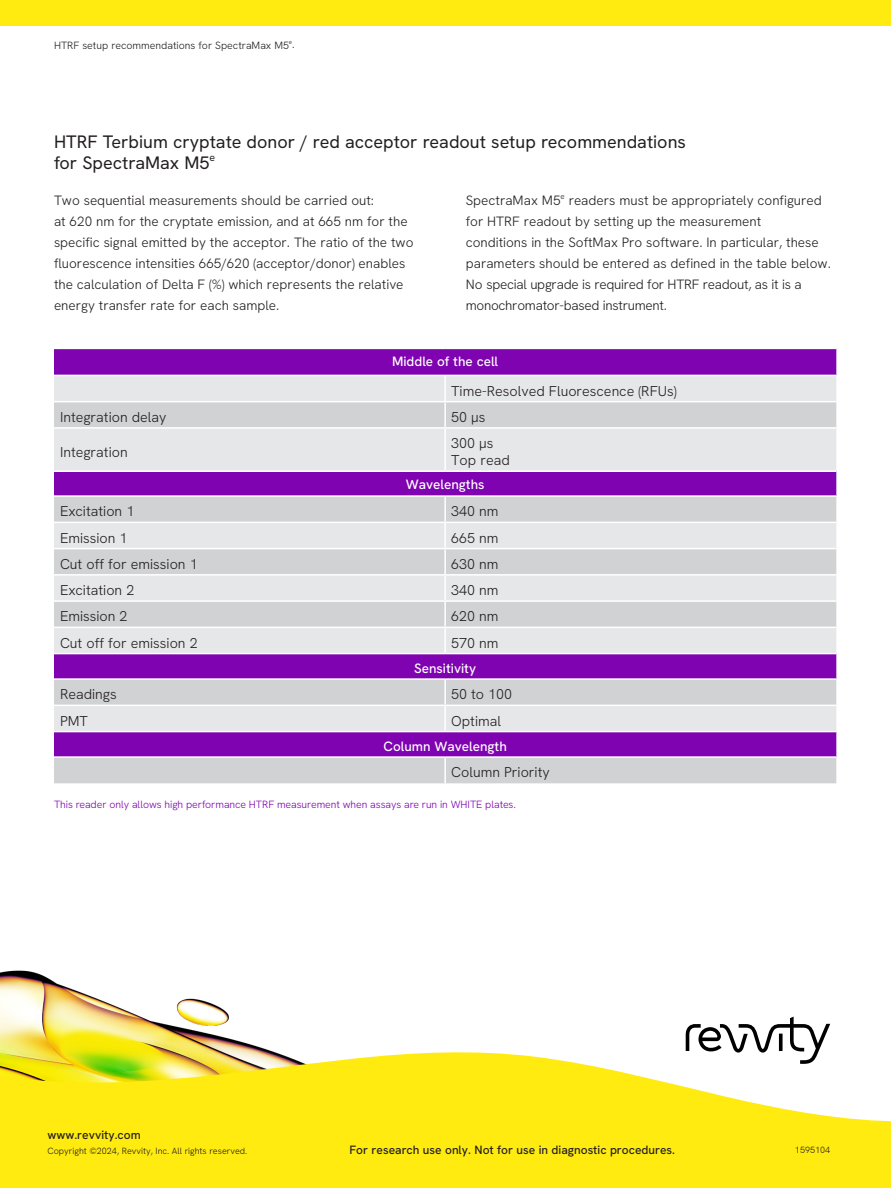
<style>
.page{position:relative;width:891px;height:1188px;background:#fff}
.page>*{position:absolute;margin:0;border:0;box-sizing:border-box;transform-origin:0 0}
.t1{font:18px/21px "Hanken Grotesk";color:#231f20}
.t2{font:300 14.25px/17.1px "Hanken Grotesk";color:#231f20}
.t3{font:300 13.5px/21px "Hanken Grotesk";color:#231f20}
.t4{font:500 13.5px "Hanken Grotesk";color:#fff}
.Signoff_Address{font:500 12px "Hanken Grotesk";color:#231f20}
.t5{font:300 10.5px "Hanken Grotesk";color:#7f03b0}
.t6{font:300 10.5px "Hanken Grotesk";color:#231f20}
.t7{font:500 10.5px "Hanken Grotesk";letter-spacing:.05em;color:#231f20}
.t8{font:300 9px "Hanken Grotesk";color:#231f20}
.t9{font:300 6.15px "Hanken Grotesk";color:#231f20}
.s1{font-size:10.5px}
</style>
<div class="page">
<div style="left:0;top:0;width:891px;height:26px;background:#ffeb0f"></div>
<img style="left:0;top:970px;width:265px;height:79px">
<svg style="left:0;top:1049px;width:891px;height:139px;background:#fcec2f"></svg>
<svg style="left:686px;top:1017px;width:144px;height:47px"></svg>
<svg style="left:54px;top:349px;width:782px;height:26px;background:#8107b1"></svg>
<div style="left:54px;top:376px;width:782px;height:25px;background:#e6e7e9"></div>
<svg style="left:54px;top:402px;width:782px;height:381px;background:#c9b2d5"></svg>
<hr style="left:444px;top:376px;width:2px;height:25px;background:#fff">
<hr style="left:444px;top:402px;width:2px;height:25px;background:#fff">
<hr style="left:54px;top:427px;width:391px;height:2px;background:#fff">
<hr style="left:445px;top:427px;width:391px;height:2px;background:#fff">
<hr style="left:444px;top:429px;width:2px;height:41px;background:#fff">
<hr style="left:54px;top:470px;width:391px;height:2px;background:#fff">
<hr style="left:445px;top:470px;width:391px;height:2px;background:#fff">
<hr style="left:54px;top:495px;width:391px;height:2px;background:#fff">
<hr style="left:445px;top:495px;width:391px;height:2px;background:#fff">
<hr style="left:444px;top:497px;width:2px;height:25px;background:#fff">
<hr style="left:54px;top:522px;width:391px;height:1px;background:#fff">
<hr style="left:445px;top:522px;width:391px;height:1px;background:#fff">
<hr style="left:444px;top:523px;width:2px;height:25px;background:#fff">
<hr style="left:54px;top:548px;width:391px;height:1px;background:#fff">
<hr style="left:445px;top:548px;width:391px;height:1px;background:#fff">
<hr style="left:444px;top:549px;width:2px;height:25px;background:#fff">
<hr style="left:54px;top:574px;width:391px;height:2px;background:#fff">
<hr style="left:445px;top:574px;width:391px;height:2px;background:#fff">
<hr style="left:444px;top:576px;width:2px;height:24px;background:#fff">
<hr style="left:54px;top:600px;width:391px;height:2px;background:#fff">
<hr style="left:445px;top:600px;width:391px;height:2px;background:#fff">
<hr style="left:444px;top:602px;width:2px;height:25px;background:#fff">
<hr style="left:54px;top:627px;width:391px;height:1px;background:#fff">
<hr style="left:445px;top:627px;width:391px;height:1px;background:#fff">
<hr style="left:444px;top:628px;width:2px;height:25px;background:#fff">
<hr style="left:54px;top:653px;width:391px;height:1px;background:#fff">
<hr style="left:445px;top:653px;width:391px;height:1px;background:#fff">
<hr style="left:54px;top:678px;width:391px;height:2px;background:#fff">
<hr style="left:445px;top:678px;width:391px;height:2px;background:#fff">
<hr style="left:444px;top:680px;width:2px;height:25px;background:#fff">
<hr style="left:54px;top:705px;width:391px;height:1px;background:#fff">
<hr style="left:445px;top:705px;width:391px;height:1px;background:#fff">
<hr style="left:444px;top:706px;width:2px;height:25px;background:#fff">
<hr style="left:54px;top:731px;width:391px;height:1px;background:#fff">
<hr style="left:445px;top:731px;width:391px;height:1px;background:#fff">
<hr style="left:54px;top:756px;width:391px;height:2px;background:#fff">
<hr style="left:445px;top:756px;width:391px;height:2px;background:#fff">
<hr style="left:444px;top:758px;width:2px;height:25px;background:#fff">
<p class="t6" style="left:54px;top:39px;width:236px">HTRF setup recommendations for SpectraMax M5</p>
<p class="t9" style="left:289px;top:38px;width:7px">e<span class="s1">.</span></p>
<p class="t1" style="left:54px;top:130px;width:633px">HTRF Terbium cryptate donor / red acceptor readout setup recommendations for SpectraMax M5<sup>e</sup></p>
<p class="t3" style="left:54px;top:190px;width:361px">Two sequential measurements should be carried out:<br>at 620 nm for the cryptate emission, and at 665 nm for the specific signal emitted by the acceptor. The ratio of the two fluorescence intensities 665/620 (acceptor/donor) enables the calculation of Delta F (%) which represents the relative energy transfer rate for each sample.</p>
<p class="t3" style="left:466px;top:190px;width:367px">SpectraMax M5<sup>e</sup> readers must be appropriately configured for HTRF readout by setting up the measurement<br>conditions in the SoftMax Pro software. In particular, these parameters should be entered as defined in the table below.<br>No special upgrade is required for HTRF readout, as it is a monochromator-based instrument.</p>
<p class="t4" style="left:392px;top:353px;width:108px">Middle of the cell</p>
<p class="t2" style="left:451px;top:382px;width:227px">Time-Resolved Fluorescence (RFUs)</p>
<p class="t2" style="left:60px;top:408px;width:108px">Integration delay</p>
<p class="t2" style="left:451px;top:408px;width:36px">50 μs</p>
<p class="t2" style="left:60px;top:443px;width:69px">Integration</p>
<p class="t2" style="left:451px;top:434px;width:60px">300 μs<br>Top read</p>
<p class="t4" style="left:406px;top:476px;width:80px">Wavelengths</p>
<p class="t2" style="left:60px;top:503px;width:76px">Excitation 1</p>
<p class="t2" style="left:451px;top:503px;width:49px">340 nm</p>
<p class="t2" style="left:60px;top:529px;width:69px">Emission 1</p>
<p class="t2" style="left:451px;top:529px;width:49px">665 nm</p>
<p class="t2" style="left:60px;top:555px;width:139px">Cut off for emission 1</p>
<p class="t2" style="left:451px;top:555px;width:49px">630 nm</p>
<p class="t2" style="left:60px;top:581px;width:76px">Excitation 2</p>
<p class="t2" style="left:451px;top:581px;width:49px">340 nm</p>
<p class="t2" style="left:60px;top:608px;width:69px">Emission 2</p>
<p class="t2" style="left:451px;top:608px;width:49px">620 nm</p>
<p class="t2" style="left:60px;top:634px;width:139px">Cut off for emission 2</p>
<p class="t2" style="left:451px;top:634px;width:49px">570 nm</p>
<p class="t4" style="left:414px;top:660px;width:63px">Sensitivity</p>
<p class="t2" style="left:60px;top:686px;width:58px">Readings</p>
<p class="t2" style="left:451px;top:686px;width:63px">50 to 100</p>
<p class="t2" style="left:60px;top:712px;width:30px">PMT</p>
<p class="t2" style="left:451px;top:712px;width:51px">Optimal</p>
<p class="t4" style="left:384px;top:738px;width:125px">Column Wavelength</p>
<p class="t2" style="left:451px;top:764px;width:100px">Column Priority</p>
<p class="t5" style="left:54px;top:798px;width:464px">This reader only allows high performance HTRF measurement when assays are run in WHITE plates.</p>
<p class="Signoff_Address" style="left:47px;top:1127px;width:95px">www.revvity.com</p>
<p class="t8" style="left:47px;top:1145px;width:202px">Copyright ©2024, Revvity, Inc. All rights reserved.</p>
<p class="Signoff_Address" style="left:350px;top:1142px;width:327px">For research use only. Not for use in diagnostic procedures.</p>
<p class="t8" style="left:795px;top:1144px;width:37px">1595104</p>
<p class="t7" style="left:54px;top:1147px;width:90px">www.revvity.com</p>
</div>
